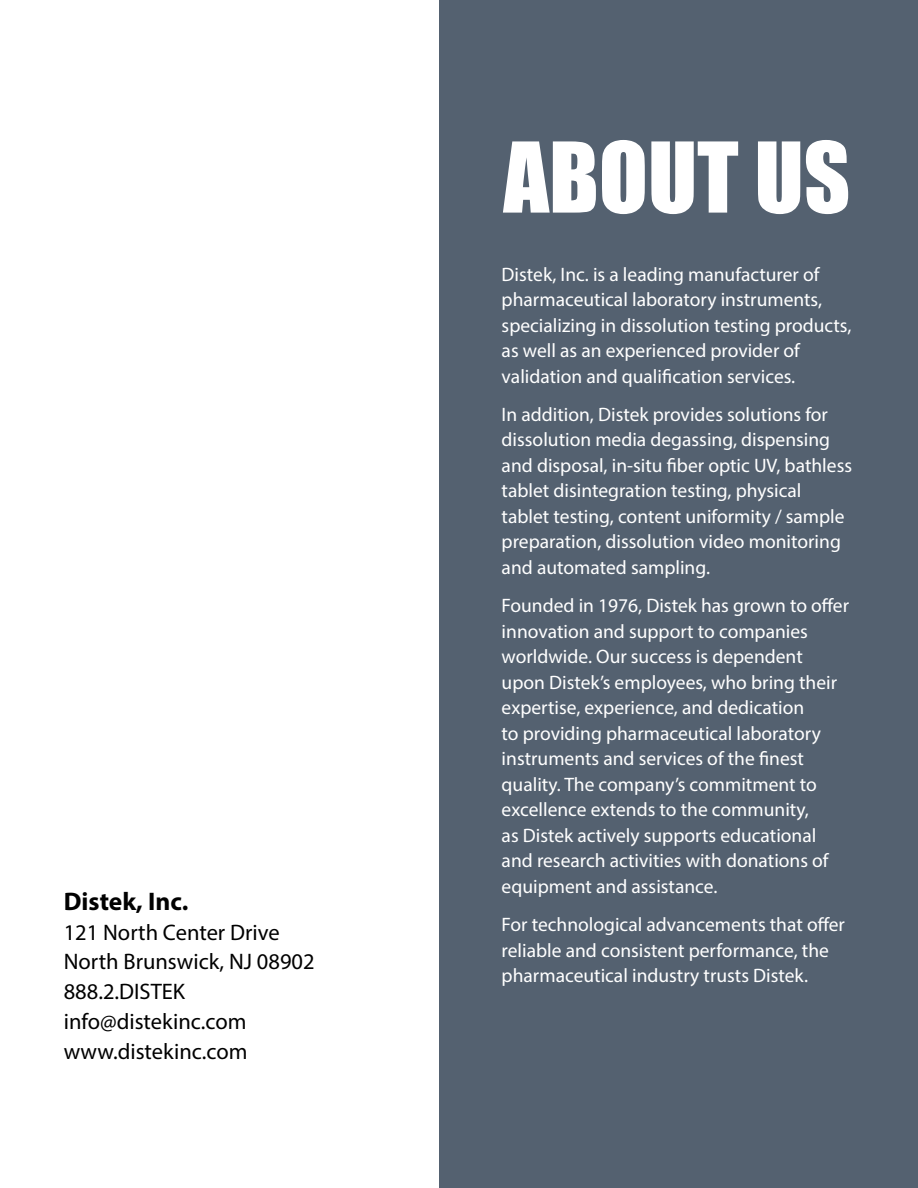
<style>
.page{position:relative;width:918px;height:1188px;background:#fff}
.page>*{position:absolute;margin:0;border:0;box-sizing:border-box;transform-origin:0 0}
.t1{font:90px "Impact";color:#fff}
.t2{font:700 25.5px "Myriad Pro";color:#010101}
.t3{font:22.5px/29.7px "Myriad Pro";color:#010101}
.t4{font:19.5px/25.5px "Myriad Pro";color:#fff}
</style>
<div class="page">
<div style="left:440px;top:0;width:478px;height:1188px;background:#546170"></div>
<h2 class="t2" style="left:64px;top:885px;width:126px">Distek, Inc.</h2>
<p class="t3" style="left:64px;top:917px;width:252px">121 North Center Drive<br>North Brunswick, NJ 08902<br>888.2.DISTEK info@distekinc.com www.distekinc.com</p>
<h1 class="t1" style="left:503px;top:107px;width:348px">ABOUT US</h1>
<p class="t4" style="left:502px;top:261px;width:351px">Distek, Inc. is a leading manufacturer of pharmaceutical laboratory instruments, specializing in dissolution testing products, as well as an experienced provider of validation and qualification services.</p>
<p class="t4" style="left:502px;top:401px;width:352px">In addition, Distek provides solutions for dissolution media degassing, dispensing and disposal, in-situ fiber optic UV, bathless tablet disintegration testing, physical tablet testing, content uniformity / sample preparation, dissolution video monitoring and automated sampling.</p>
<p class="t4" style="left:502px;top:593px;width:349px">Founded in 1976, Distek has grown to offer innovation and support to companies worldwide. Our success is dependent upon Distek’s employees, who bring their expertise, experience, and dedication<br>to providing pharmaceutical laboratory instruments and services of the finest quality. The company’s commitment to excellence extends to the community,<br>as Distek actively supports educational and research activities with donations of equipment and assistance.</p>
<p class="t4" style="left:502px;top:911px;width:345px">For technological advancements that offer reliable and consistent performance, the pharmaceutical industry trusts Distek.</p>
</div>
